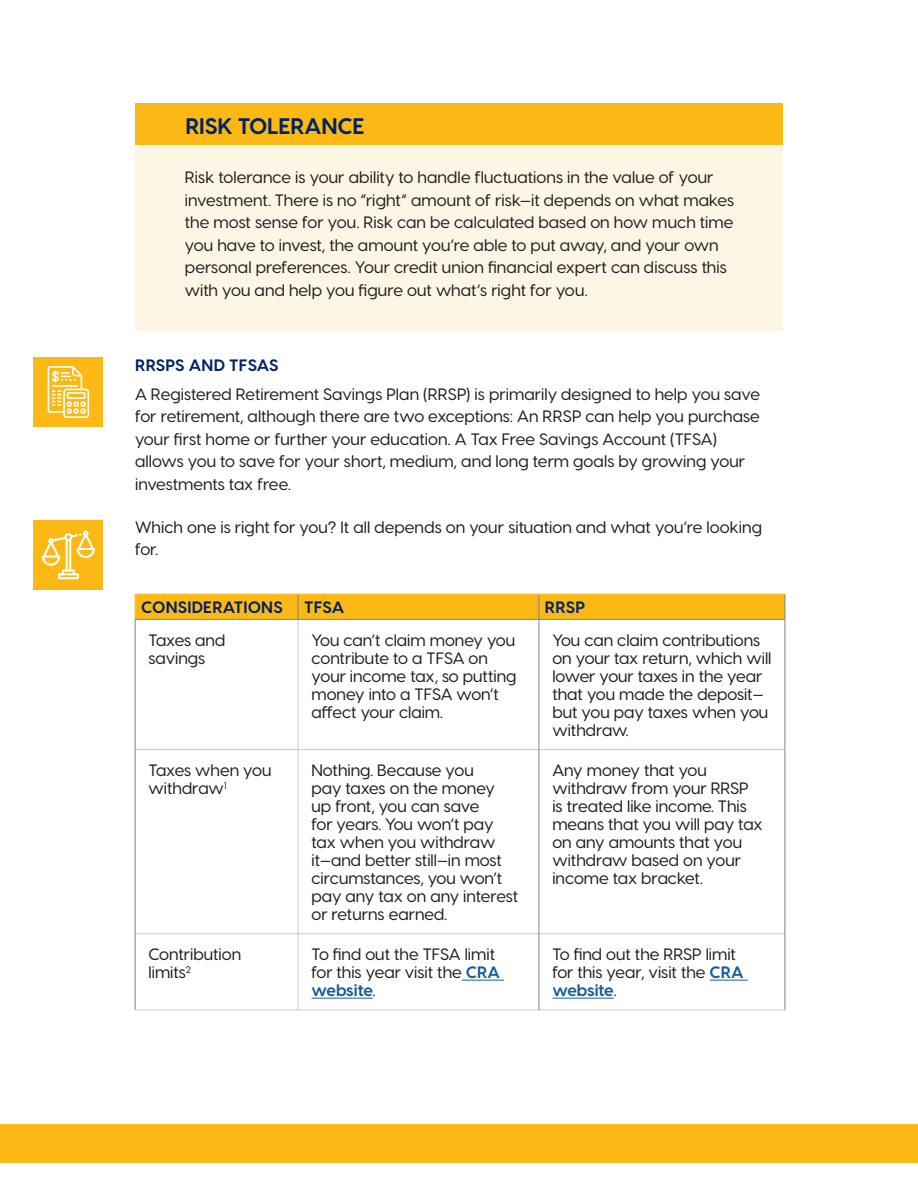
<style>
.page{position:relative;width:918px;height:1188px;background:#fff}
.page>*{position:absolute;margin:0;border:0;box-sizing:border-box;transform-origin:0 0}
.Heading_3{font:700 22.5px "Visby CF";letter-spacing:-.01em;color:#00226b}
.Body{font:500 16.5px/18px "Visby CF";color:#231f20}
.Minor_Subhead{font:700 16.5px "Visby CF";letter-spacing:.01em;color:#00226b}
.s1{font-weight:700;color:#175d9e}
</style>
<div class="page">
<div style="left:0;top:1124px;width:918px;height:39px;background:#fcb814"></div>
<div style="left:34px;top:357px;width:69px;height:70px;background:#fcb814"></div>
<svg style="left:48px;top:366px;width:41px;height:52px"></svg>
<div style="left:34px;top:520px;width:69px;height:70px;background:#fcb814"></div>
<svg style="left:42px;top:531px;width:53px;height:48px"></svg>
<div style="left:135px;top:103px;width:648px;height:228px;background:#fef6e5"></div>
<div style="left:135px;top:103px;width:648px;height:42px;background:#fcb814"></div>
<svg style="left:136px;top:620px;width:649px;height:390px"></svg>
<div style="left:135px;top:594px;width:651px;height:25px;background:#fcb814"></div>
<hr style="left:298px;top:594px;width:241px;height:1px;background:#fcb814">
<hr style="left:539px;top:594px;width:246px;height:1px;background:#fcb814">
<hr style="left:298px;top:620px;width:1px;height:129px;background:#c7c8ca">
<hr style="left:135px;top:749px;width:163px;height:1px;background:#c7c8ca">
<hr style="left:298px;top:749px;width:241px;height:1px;background:#c7c8ca">
<hr style="left:298px;top:750px;width:1px;height:184px;background:#c7c8ca">
<hr style="left:539px;top:749px;width:246px;height:1px;background:#c7c8ca">
<hr style="left:135px;top:934px;width:163px;height:1px;background:#c7c8ca">
<hr style="left:298px;top:934px;width:241px;height:1px;background:#c7c8ca">
<hr style="left:298px;top:934px;width:1px;height:76px;background:#c7c8ca">
<hr style="left:539px;top:934px;width:246px;height:1px;background:#c7c8ca">
<hr style="left:135px;top:1010px;width:163px;height:1px;background:#c7c8ca">
<hr style="left:298px;top:1010px;width:241px;height:1px;background:#c7c8ca">
<hr style="left:539px;top:1010px;width:246px;height:1px;background:#c7c8ca">
<hr style="left:135px;top:619px;width:163px;height:1px;background:#808285">
<hr style="left:135px;top:620px;width:1px;height:130px;background:#808285">
<hr style="left:298px;top:619px;width:241px;height:1px;background:#808285">
<hr style="left:539px;top:619px;width:246px;height:1px;background:#808285">
<hr style="left:539px;top:620px;width:1px;height:130px;background:#808285">
<hr style="left:785px;top:620px;width:1px;height:130px;background:#808285">
<hr style="left:135px;top:750px;width:1px;height:184px;background:#808285">
<hr style="left:539px;top:750px;width:1px;height:184px;background:#808285">
<hr style="left:785px;top:750px;width:1px;height:184px;background:#808285">
<hr style="left:135px;top:934px;width:1px;height:76px;background:#808285">
<hr style="left:539px;top:934px;width:1px;height:76px;background:#808285">
<hr style="left:785px;top:934px;width:1px;height:76px;background:#808285">
<hr style="left:462px;top:980px;width:42px;height:1px;background:#175d9e">
<hr style="left:312px;top:998px;width:61px;height:1px;background:#175d9e">
<hr style="left:710px;top:980px;width:38px;height:1px;background:#175d9e">
<hr style="left:552px;top:998px;width:62px;height:1px;background:#175d9e">
<p class="Heading_3" style="left:186px;top:112px;width:181px">RISK TOLERANCE</p>
<p class="Body" style="left:185px;top:166px;width:551px;line-height:22.5px">Risk tolerance is your ability to handle fluctuations in the value of your investment. There is no “right” amount of risk—it depends on what makes the most sense for you. Risk can be calculated based on how much time you have to invest, the amount you’re able to put away, and your own personal preferences. Your credit union financial expert can discuss this with you and help you figure out what’s right for you.</p>
<p class="Minor_Subhead" style="left:135px;top:354px;width:145px">RRSPS AND TFSAS</p>
<p class="Body" style="left:135px;top:383px;width:627px;line-height:22.5px">A Registered Retirement Savings Plan (RRSP) is primarily designed to help you save for retirement, although there are two exceptions: An RRSP can help you purchase your first home or further your education. A Tax Free Savings Account (TFSA) allows you to save for your short, medium, and long term goals by growing your investments tax free.</p>
<p class="Body" style="left:135px;top:515px;width:628px;line-height:22.5px">Which one is right for you? It all depends on your situation and what you’re looking for.</p>
<p class="Minor_Subhead" style="left:141px;top:597px;width:143px">CONSIDERATIONS</p>
<p class="Minor_Subhead" style="left:304px;top:597px;width:42px">TFSA</p>
<p class="Minor_Subhead" style="left:545px;top:597px;width:42px">RRSP</p>
<p class="Body" style="left:149px;top:631px;width:78px">Taxes and savings</p>
<p class="Body" style="left:312px;top:631px;width:206px">You can’t claim money you contribute to a TFSA on your income tax, so putting money into a TFSA won’t affect your claim.</p>
<p class="Body" style="left:552px;top:631px;width:221px">You can claim contributions on your tax return, which will lower your taxes in the year that you made the deposit— but you pay taxes when you withdraw.</p>
<p class="Body" style="left:149px;top:761px;width:124px">Taxes when you withdraw<sup>1</sup></p>
<p class="Body" style="left:312px;top:761px;width:208px">Nothing. Because you<br>pay taxes on the money up front, you can save<br>for years. You won’t pay tax when you withdraw it—and better still—in most circumstances, you won’t pay any tax on any interest or returns earned.</p>
<p class="Body" style="left:552px;top:761px;width:212px">Any money that you withdraw from your RRSP is treated like income. This means that you will pay tax on any amounts that you withdraw based on your income tax bracket.</p>
<p class="Body" style="left:149px;top:946px;width:94px">Contribution limits<sup>2</sup></p>
<p class="Body" style="left:312px;top:946px;width:190px">To find out the TFSA limit for this year visit the <span class="s1">CRA website</span>.</p>
<p class="Body" style="left:552px;top:946px;width:193px">To find out the RRSP limit for this year, visit the <span class="s1">CRA website</span>.</p>
</div>
